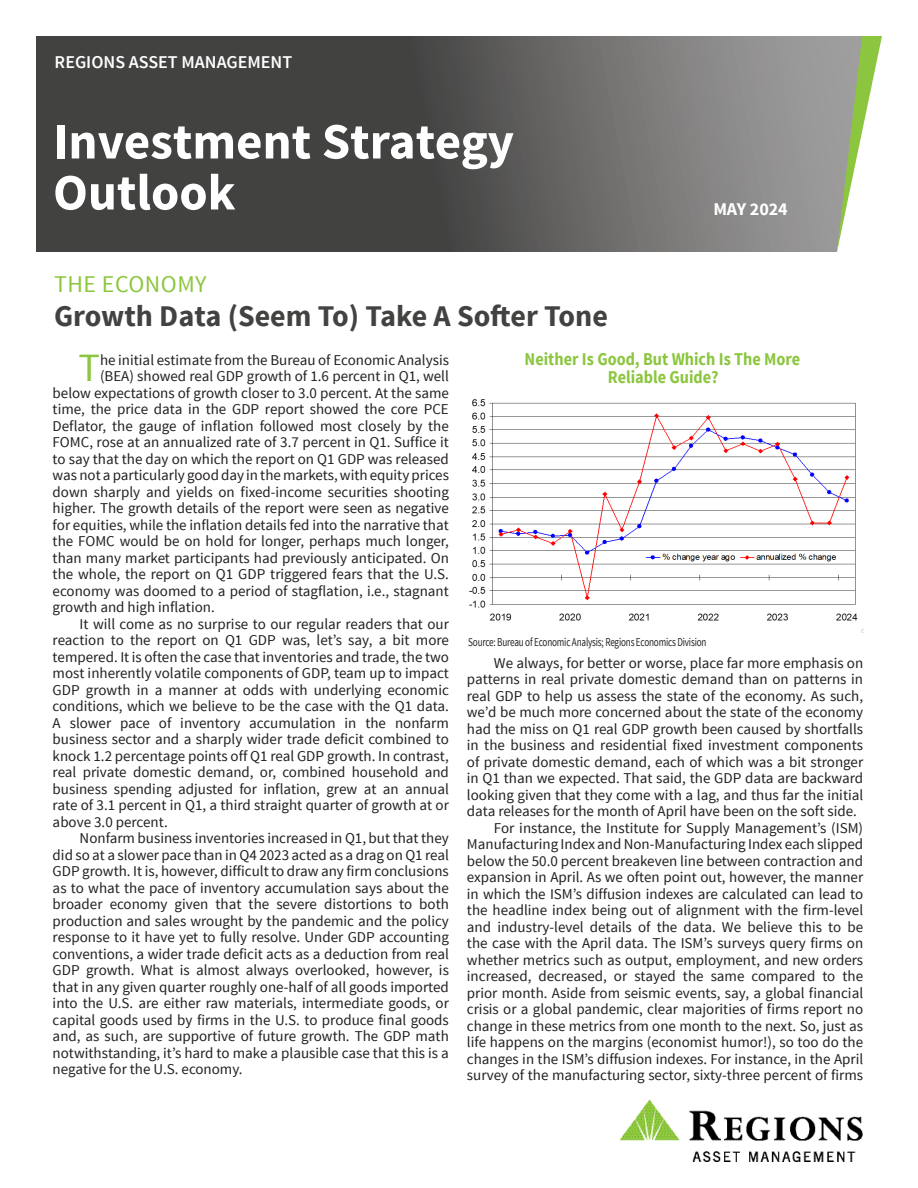
<style>
.page{position:relative;width:918px;height:1188px;background:#fff}
.page>*{position:absolute;margin:0;border:0;box-sizing:border-box;transform-origin:0 0}
.t1{font:700 51px "Source Sans Pro";color:#fff}
.BODY{font:40.2px "Source Sans Pro";color:#8bc63e}
.t2{font:700 30px "Source Sans Pro";color:#424241}
.KICKER{font:24px "Source Sans Pro";letter-spacing:.02em;color:#8bc63e}
.t3{font:700 18px "Source Sans Pro";color:#8bc63e;scale:.9 1}
.BODY-2{font:600 18px "Source Sans Pro";color:#fff}
.t4{font:700 18px "Source Sans Pro";letter-spacing:-.005em;color:#fff}
.BODY-3{font:15px/16.5px "Source Sans Pro";color:#231f20;text-align:justify}
.t5{font:12px "Source Sans Pro";letter-spacing:-.02em;color:#231f20;scale:.76 1}
</style>
<div class="page">
<svg style="left:36px;top:36px;width:801px;height:216px;background:#5c5b5a"></svg>
<svg style="left:837px;top:36px;width:45px;height:216px"></svg>
<img style="left:621px;top:1100px;width:241px;height:61px">
<img style="left:469px;top:399px;width:395px;height:233px">
<p class="BODY-2" style="left:55px;top:51px;width:239px">REGIONS ASSET MANAGEMENT</p>
<p class="t1" style="left:53px;top:109px;width:463px">Investment Strategy</p>
<p class="t1" style="left:53px;top:160px;width:184px">Outlook</p>
<p class="KICKER" style="left:54px;top:269px;width:154px">THE ECONOMY</p>
<p class="t2" style="left:54px;top:297px;width:556px">Growth Data (Seem To) Take A Softer Tone</p>
<p class="t4" style="left:713px;top:198px;width:76px">MAY 2024</p>
<p class="BODY" style="left:79px;top:343px;width:23px">T</p>
<p class="BODY-3" style="left:100px;top:352px;width:350px">he initial estimate from the Bureau of Economic Analysis</p>
<p class="BODY-3" style="left:100px;top:368px;width:350px">(BEA) showed real GDP growth of 1.6 percent in Q1, well</p>
<p class="BODY-3" style="left:53px;top:385px;width:398px">below expectations of growth closer to 3.0 percent. At the same</p>
<p class="BODY-3" style="left:53px;top:401px;width:398px">time, the price data in the GDP report showed the core PCE</p>
<p class="BODY-3" style="left:53px;top:418px;width:398px">Deflator, the gauge of inflation followed most closely by the</p>
<p class="BODY-3" style="left:53px;top:434px;width:398px">FOMC, rose at an annualized rate of 3.7 percent in Q1. Suffice it</p>
<p class="BODY-3" style="left:53px;top:451px;width:398px">to say that the day on which the report on Q1 GDP was released</p>
<p class="BODY-3" style="left:53px;top:467px;width:398px">was not a particularly good day in the markets, with equity prices</p>
<p class="BODY-3" style="left:53px;top:484px;width:398px">down sharply and yields on fixed-income securities shooting</p>
<p class="BODY-3" style="left:53px;top:500px;width:398px">higher. The growth details of the report were seen as negative</p>
<p class="BODY-3" style="left:53px;top:517px;width:398px">for equities, while the inflation details fed into the narrative that</p>
<p class="BODY-3" style="left:53px;top:533px;width:398px">the FOMC would be on hold for longer, perhaps much longer,</p>
<p class="BODY-3" style="left:53px;top:550px;width:398px">than many market participants had previously anticipated. On</p>
<p class="BODY-3" style="left:53px;top:566px;width:398px">the whole, the report on Q1 GDP triggered fears that the U.S.</p>
<p class="BODY-3" style="left:53px;top:583px;width:398px">economy was doomed to a period of stagflation, i.e., stagnant</p>
<p class="BODY-3" style="left:53px;top:599px;width:164px">growth and high inflation.</p>
<p class="BODY-3" style="left:53px;top:616px;width:398px;text-indent:27px">It will come as no surprise to our regular readers that our reaction to the report on Q1 GDP was, let’s say, a bit more tempered. It is often the case that inventories and trade, the two most inherently volatile components of GDP, team up to impact GDP growth in a manner at odds with underlying economic conditions, which we believe to be the case with the Q1 data.<br>A slower pace of inventory accumulation in the nonfarm business sector and a sharply wider trade deficit combined to knock 1.2 percentage points off Q1 real GDP growth. In contrast, real private domestic demand, or, combined household and business spending adjusted for inflation, grew at an annual rate of 3.1 percent in Q1, a third straight quarter of growth at or above 3.0 percent.</p>
<p class="BODY-3" style="left:53px;top:830px;width:398px;text-indent:27px">Nonfarm business inventories increased in Q1, but that they did so at a slower pace than in Q4 2023 acted as a drag on Q1 real GDP growth. It is, however, difficult to draw any firm conclusions as to what the pace of inventory accumulation says about the broader economy given that the severe distortions to both production and sales wrought by the pandemic and the policy response to it have yet to fully resolve. Under GDP accounting conventions, a wider trade deficit acts as a deduction from real GDP growth. What is almost always overlooked, however, is that in any given quarter roughly one-half of all goods imported into the U.S. are either raw materials, intermediate goods, or capital goods used by firms in the U.S. to produce final goods and, as such, are supportive of future growth. The GDP math notwithstanding, it’s hard to make a plausible case that this is a negative for the U.S. economy.</p>
<p class="t3" style="left:525px;top:347px;width:308px">Neither Is Good, But Which Is The More</p>
<p class="t3" style="left:608px;top:366px;width:124px">Reliable Guide?</p>
<p class="t5" style="left:468px;top:635px;width:315px">Source: Bureau of Economic Analysis; Regions Economics Division</p>
<p class="BODY-3" style="left:467px;top:655px;width:398px;text-indent:27px">We always, for better or worse, place far more emphasis on patterns in real private domestic demand than on patterns in real GDP to help us assess the state of the economy. As such, we’d be much more concerned about the state of the economy had the miss on Q1 real GDP growth been caused by shortfalls in the business and residential fixed investment components of private domestic demand, each of which was a bit stronger in Q1 than we expected. That said, the GDP data are backward looking given that they come with a lag, and thus far the initial data releases for the month of April have been on the soft side.</p>
<p class="BODY-3" style="left:467px;top:820px;width:398px;text-indent:27px">For instance, the Institute for Supply Management’s (ISM)<br>Manufacturing Index and Non-Manufacturing Index each slipped below the 50.0 percent breakeven line between contraction and expansion in April. As we often point out, however, the manner in which the ISM’s diffusion indexes are calculated can lead to the headline index being out of alignment with the firm-level and industry-level details of the data. We believe this to be the case with the April data. The ISM’s surveys query firms on whether metrics such as output, employment, and new orders increased, decreased, or stayed the same compared to the prior month. Aside from seismic events, say, a global financial crisis or a global pandemic, clear majorities of firms report no change in these metrics from one month to the next. So, just as life happens on the margins (economist humor!), so too do the changes in the ISM’s diffusion indexes. For instance, in the April survey of the manufacturing sector, sixty-three percent of firms</p>
</div>
